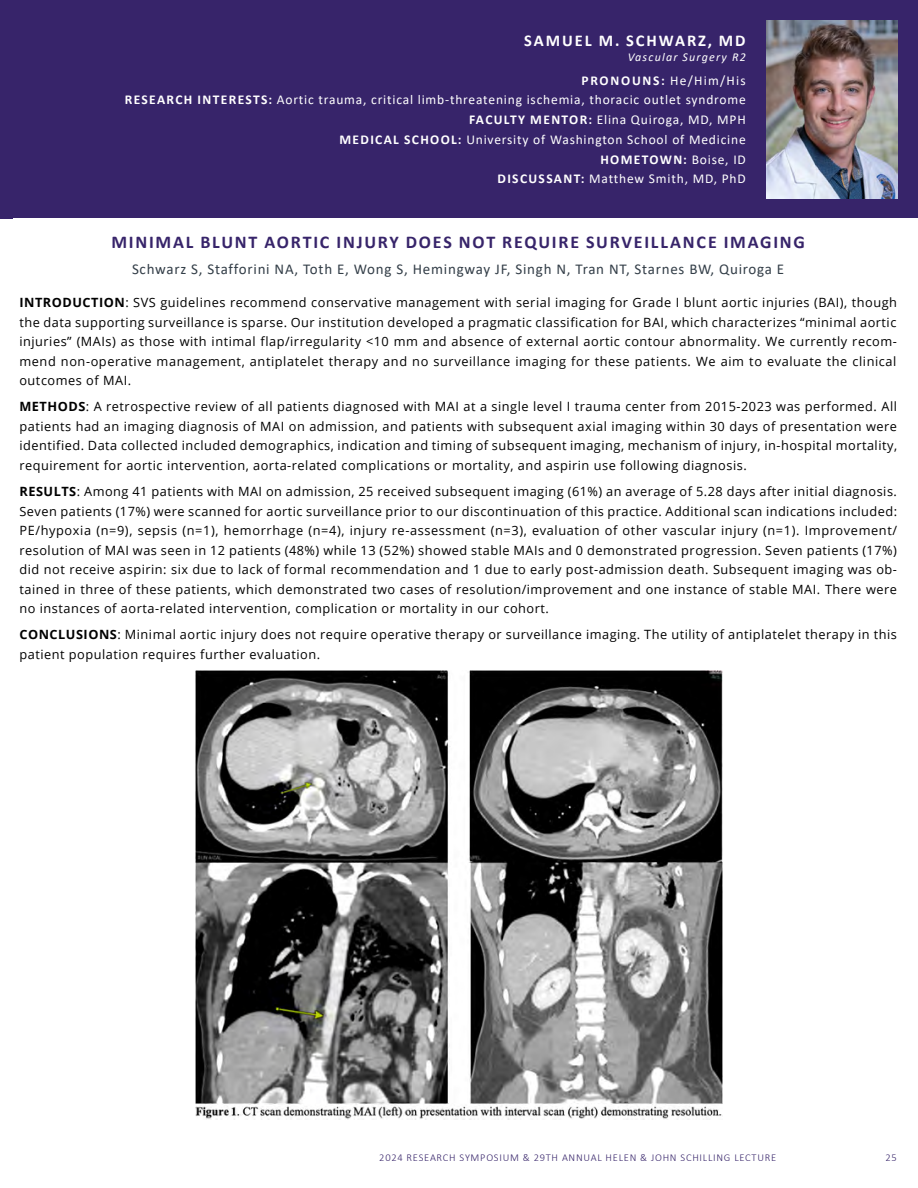
<style>
.page{position:relative;width:918px;height:1188px;background:#fff}
.page>*{position:absolute;margin:0;border:0;box-sizing:border-box;transform-origin:0 0}
.t1{font:700 18px "Calibri";letter-spacing:.1em;color:#37246a}
.t2{font:700 16.5px "Calibri";letter-spacing:.12em;color:#fff}
.t3{font:15px "Calibri";letter-spacing:.05em;color:#333e48}
.t4{font:13.5px/19.8px "Calibri";letter-spacing:.06em;color:#fff;text-align:right}
.t5{font:12.75px/19.5px "Open Sans";letter-spacing:.04em;color:#000;text-align:justify}
.t6{font:italic 12px "Calibri";letter-spacing:.1em;color:#fff}
.t7{font:300 10.5px "Calibri";letter-spacing:.07em;color:#37246a}
.s1{font-weight:700}
</style>
<div class="page">
<div style="left:0;top:0;width:918px;height:218px;background:#37246a"></div>
<img style="left:766px;top:21px;width:131px;height:177px">
<img style="left:196px;top:671px;width:526px;height:449px">
<p class="t2" style="left:524px;top:29px;width:223px">SAMUEL M. SCHWARZ, MD</p>
<p class="t6" style="left:628px;top:49px;width:120px">Vascular Surgery R2</p>
<p class="t4" style="left:125px;top:70px;width:623px"><span class="s1">PRONOUNS:</span> He/Him/His<br><span class="s1">RESEARCH INTERESTS:</span> Aortic trauma, critical limb-threatening ischemia, thoracic outlet syndrome <span class="s1">FACULTY MENTOR:</span> Elina Quiroga, MD, MPH<br><span class="s1">MEDICAL SCHOOL:</span> University of Washington School of Medicine<br><span class="s1">HOMETOWN:</span> Boise, ID<br><span class="s1">DISCUSSANT:</span> Matthew Smith, MD, PhD</p>
<h1 class="t1" style="left:111px;top:229px;width:695px">MINIMAL BLUNT AORTIC INJURY DOES NOT REQUIRE SURVEILLANCE IMAGING</h1>
<p class="t3" style="left:132px;top:259px;width:654px">Schwarz S, Stafforini NA, Toth E, Wong S, Hemingway JF, Singh N, Tran NT, Starnes BW, Quiroga E</p>
<p class="t5" style="left:19px;top:292px;width:879px"><span class="s1">INTRODUCTION</span>: SVS guidelines recommend conservative management with serial imaging for Grade I blunt aortic injuries (BAI), though the data supporting surveillance is sparse. Our institution developed a pragmatic classification for BAI, which characterizes “minimal aortic injuries” (MAIs) as those with intimal flap/irregularity &lt;10 mm and absence of external aortic contour abnormality. We currently recom&shy;mend non-operative management, antiplatelet therapy and no surveillance imaging for these patients. We aim to evaluate the clinical outcomes of MAI.</p>
<p class="t5" style="left:19px;top:397px;width:879px"><span class="s1">METHODS</span>: A retrospective review of all patients diagnosed with MAI at a single level I trauma center from 2015-2023 was performed. All patients had an imaging diagnosis of MAI on admission, and patients with subsequent axial imaging within 30 days of presentation were identified. Data collected included demographics, indication and timing of subsequent imaging, mechanism of injury, in-hospital mortality, requirement for aortic intervention, aorta-related complications or mortality, and aspirin use following diagnosis.</p>
<p class="t5" style="left:19px;top:481px;width:879px"><span class="s1">RESULTS</span>: Among 41 patients with MAI on admission, 25 received subsequent imaging (61%) an average of 5.28 days after initial diagnosis.<br>Seven patients (17%) were scanned for aortic surveillance prior to our discontinuation of this practice. Additional scan indications included:<br>PE/hypoxia (n=9), sepsis (n=1), hemorrhage (n=4), injury re-assessment (n=3), evaluation of other vascular injury (n=1). Improvement/ resolution of MAI was seen in 12 patients (48%) while 13 (52%) showed stable MAIs and 0 demonstrated progression. Seven patients (17%) did not receive aspirin: six due to lack of formal recommendation and 1 due to early post-admission death. Subsequent imaging was ob&shy;tained in three of these patients, which demonstrated two cases of resolution/improvement and one instance of stable MAI. There were no instances of aorta-related intervention, complication or mortality in our cohort.</p>
<p class="t5" style="left:19px;top:625px;width:879px"><span class="s1">CONCLUSIONS</span>: Minimal aortic injury does not require operative therapy or surveillance imaging. The utility of antiplatelet therapy in this patient population requires further evaluation.</p>
<p class="t7" style="left:379px;top:1151px;width:398px">2024 RESEARCH SYMPOSIUM &amp; 29TH ANNUAL HELEN &amp; JOHN SCHILLING LECTURE</p>
<p class="t7" style="left:886px;top:1151px;width:13px">25</p>
</div>
